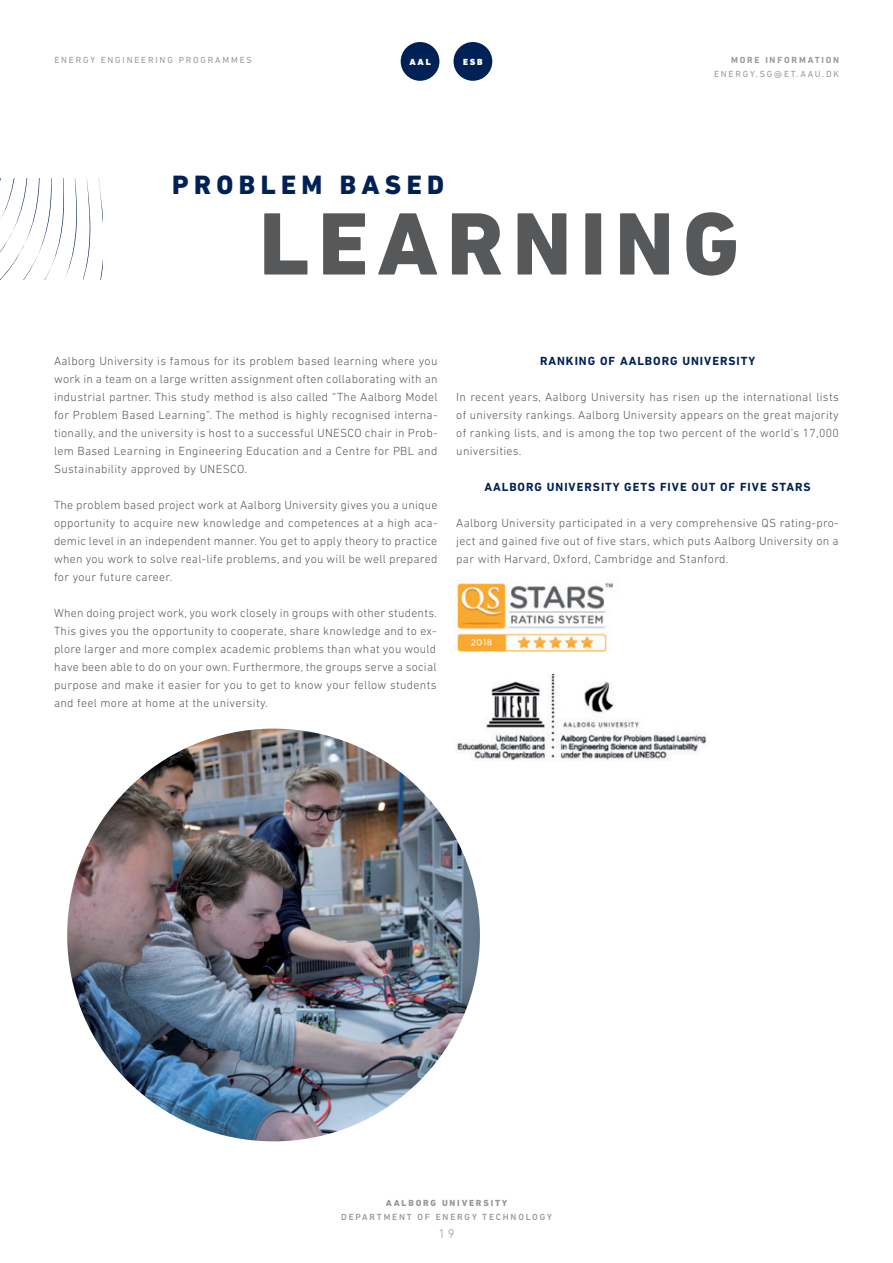
<style>
.page{position:relative;width:893px;height:1263px;background:#fff}
.page>*{position:absolute;margin:0;border:0;box-sizing:border-box;transform-origin:0 0}
.t1{font:800 90px "DIN Next LT Pro";letter-spacing:.1em;color:#57585a}
.t2{font:800 27px "DIN Next LT Pro";letter-spacing:.2em;color:#002156}
.t3{font:300 12.75px "DIN Next LT Pro";color:#97999c}
.t4{font:300 12px/18px "DIN Next LT Pro";letter-spacing:.025em;color:#57585a;text-align:justify}
.t5{font:700 12px "DIN Next LT Pro";letter-spacing:.08em;color:#002156}
.t6{font:9px "DIN Next LT Pro";letter-spacing:.2em;color:#97999c}
.t7{font:500 9px "DIN Next LT Pro";letter-spacing:.2em;color:#97999c}
.t8{font:800 9px "DIN Next LT Pro";letter-spacing:.2em;color:#97999c}
.t9{font:700 9px "DIN Next LT Pro";letter-spacing:.2em;color:#97999c}
.t10{font:900 9px "DIN Next LT Pro";letter-spacing:.2em;color:#fff}
</style>
<div class="page">
<div style="left:453px;top:42px;width:39px;height:39px;background:#002156;border-radius:50%"></div>
<div style="left:401px;top:42px;width:38px;height:39px;background:#002156;border-radius:50%"></div>
<img style="left:67px;top:729px;width:413px;height:412px;border-radius:206px">
<img style="left:456px;top:582px;width:158px;height:70px">
<img style="left:457px;top:674px;width:250px;height:87px">
<svg style="left:0;top:178px;width:102px;height:101px"></svg>
<p class="t6" style="left:54px;top:55px;width:199px">ENERGY ENGINEERING PROGRAMMES</p>
<p class="t10" style="left:409px;top:56px;width:23px">AAL</p>
<p class="t10" style="left:463px;top:56px;width:21px">ESB</p>
<p class="t9" style="left:731px;top:55px;width:110px">MORE INFORMATION</p>
<p class="t6" style="left:714px;top:68px;width:127px">ENERGY.SG@ET.AAU.DK</p>
<h2 class="t2" style="left:172px;top:168px;width:273px">PROBLEM BASED</h2>
<h1 class="t1" style="left:259px;top:191px;width:482px">LEARNING</h1>
<p class="t4" style="left:54px;top:351px;width:385px">Aalborg University is famous for its problem based learning where you work in a team on a large written assignment often collaborating with an industrial partner. This study method is also called “The Aalborg Model for Problem Based Learning”. The method is highly recognised interna&shy;tionally, and the university is host to a successful UNESCO chair in Prob&shy;lem Based Learning in Engineering Education and a Centre for PBL and Sustainability approved by UNESCO.</p>
<p class="t4" style="left:54px;top:495px;width:385px">The problem based project work at Aalborg University gives you a unique opportunity to acquire new knowledge and competences at a high aca&shy;demic level in an independent manner. You get to apply theory to practice when you work to solve real-life problems, and you will be well prepared for your future career.</p>
<p class="t4" style="left:54px;top:603px;width:384px">When doing project work, you work closely in groups with other students.<br>This gives you the opportunity to cooperate, share knowledge and to ex&shy;plore larger and more complex academic problems than what you would have been able to do on your own. Furthermore, the groups serve a social purpose and make it easier for you to get to know your fellow students and feel more at home at the university.</p>
<p class="t5" style="left:540px;top:353px;width:217px">RANKING OF AALBORG UNIVERSITY</p>
<p class="t4" style="left:456px;top:387px;width:384px">In recent years, Aalborg University has risen up the international lists of university rankings. Aalborg University appears on the great majority of ranking lists, and is among the top two percent of the world’s 17,000 universities.</p>
<p class="t5" style="left:484px;top:479px;width:328px">AALBORG UNIVERSITY GETS FIVE OUT OF FIVE STARS</p>
<p class="t4" style="left:456px;top:513px;width:384px">Aalborg University participated in a very comprehensive QS rating-pro&shy;ject and gained five out of five stars, which puts Aalborg University on a par with Harvard, Oxford, Cambridge and Stanford.</p>
<p class="t8" style="left:386px;top:1198px;width:123px">AALBORG UNIVERSITY</p>
<p class="t7" style="left:341px;top:1211px;width:212px">DEPARTMENT OF ENERGY TECHNOLOGY</p>
<p class="t3" style="left:438px;top:1226px;width:18px">19</p>
</div>
